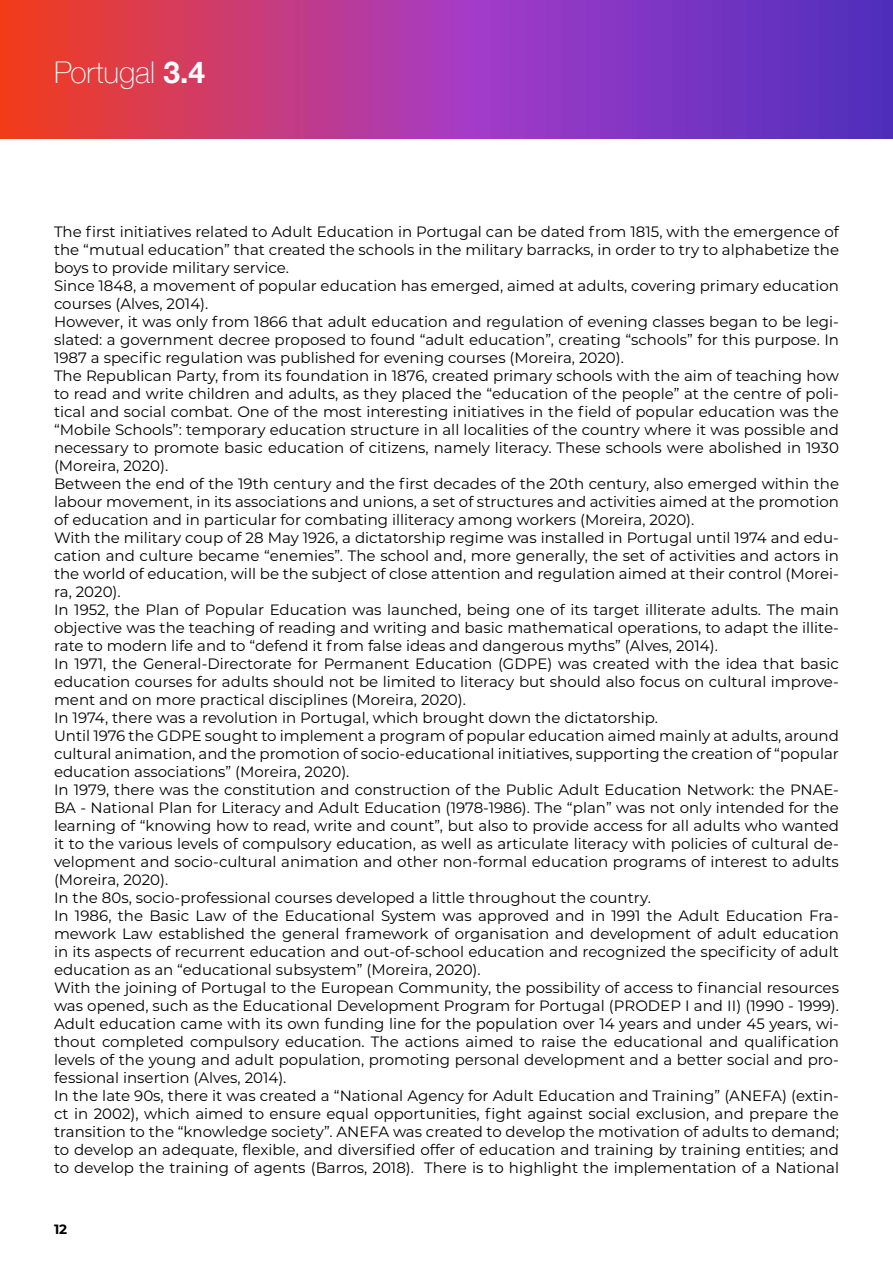
<style>
.page{position:relative;width:893px;height:1263px;background:#fff}
.page>*{position:absolute;margin:0;border:0;box-sizing:border-box;transform-origin:0 0}
.t1{font:100 30px "Helvetica Neue";color:#fff}
.t2{font:15px/18px "Montserrat";color:#000}
.t3{font:700 13.5px "Montserrat Alternates";color:#000}
.s1{font-weight:700}
</style>
<div class="page">
<img style="left:0;top:0;width:893px;height:138px">
<h1 class="t1" style="left:54px;top:50px;width:153px">Portugal <span class="s1">3.4</span></h1>
<p class="t2" style="left:54px;top:222px;width:787px">The first initiatives related to Adult Education in Portugal can be dated from 1815, with the emergence of the “mutual education” that created the schools in the military barracks, in order to try to alphabetize the boys to provide military service.<br>Since 1848, a movement of popular education has emerged, aimed at adults, covering primary education courses (Alves, 2014).<br>However, it was only from 1866 that adult education and regulation of evening classes began to be legi&shy;slated: a government decree proposed to found “adult education”, creating “schools” for this purpose. In 1987 a specific regulation was published for evening courses (Moreira, 2020).<br>The Republican Party, from its foundation in 1876, created primary schools with the aim of teaching how to read and write children and adults, as they placed the “education of the people” at the centre of poli&shy;tical and social combat. One of the most interesting initiatives in the field of popular education was the “Mobile Schools”: temporary education structure in all localities of the country where it was possible and necessary to promote basic education of citizens, namely literacy. These schools were abolished in 1930 (Moreira, 2020).<br>Between the end of the 19th century and the first decades of the 20th century, also emerged within the labour movement, in its associations and unions, a set of structures and activities aimed at the promotion of education and in particular for combating illiteracy among workers (Moreira, 2020).<br>With the military coup of 28 May 1926, a dictatorship regime was installed in Portugal until 1974 and edu&shy;cation and culture became “enemies”. The school and, more generally, the set of activities and actors in the world of education, will be the subject of close attention and regulation aimed at their control (Morei&shy;ra, 2020).<br>In 1952, the Plan of Popular Education was launched, being one of its target illiterate adults. The main objective was the teaching of reading and writing and basic mathematical operations, to adapt the illite&shy;rate to modern life and to “defend it from false ideas and dangerous myths” (Alves, 2014).<br>In 1971, the General-Directorate for Permanent Education (GDPE) was created with the idea that basic education courses for adults should not be limited to literacy but should also focus on cultural improve&shy;ment and on more practical disciplines (Moreira, 2020).<br>In 1974, there was a revolution in Portugal, which brought down the dictatorship.<br>Until 1976 the GDPE sought to implement a program of popular education aimed mainly at adults, around cultural animation, and the promotion of socio-educational initiatives, supporting the creation of “popular education associations” (Moreira, 2020).<br>In 1979, there was the constitution and construction of the Public Adult Education Network: the PNAE-BA - National Plan for Literacy and Adult Education (1978-1986). The “plan” was not only intended for the learning of “knowing how to read, write and count”, but also to provide access for all adults who wanted it to the various levels of compulsory education, as well as articulate literacy with policies of cultural de&shy;velopment and socio-cultural animation and other non-formal education programs of interest to adults (Moreira, 2020).<br>In the 80s, socio-professional courses developed a little throughout the country.<br>In 1986, the Basic Law of the Educational System was approved and in 1991 the Adult Education Fra&shy;mework Law established the general framework of organisation and development of adult education in its aspects of recurrent education and out-of-school education and recognized the specificity of adult education as an “educational subsystem” (Moreira, 2020).<br>With the joining of Portugal to the European Community, the possibility of access to financial resources was opened, such as the Educational Development Program for Portugal (PRODEP I and II) (1990 - 1999).<br>Adult education came with its own funding line for the population over 14 years and under 45 years, wi&shy;thout completed compulsory education. The actions aimed to raise the educational and qualification levels of the young and adult population, promoting personal development and a better social and pro&shy;fessional insertion (Alves, 2014).<br>In the late 90s, there it was created a “National Agency for Adult Education and Training” (ANEFA) (extin&shy;ct in 2002), which aimed to ensure equal opportunities, fight against social exclusion, and prepare the transition to the “knowledge society”. ANEFA was created to develop the motivation of adults to demand; to develop an adequate, flexible, and diversified offer of education and training by training entities; and to develop the training of agents (Barros, 2018). There is to highlight the implementation of a National</p>
<p class="t3" style="left:54px;top:1219px;width:15px">12</p>
</div>
